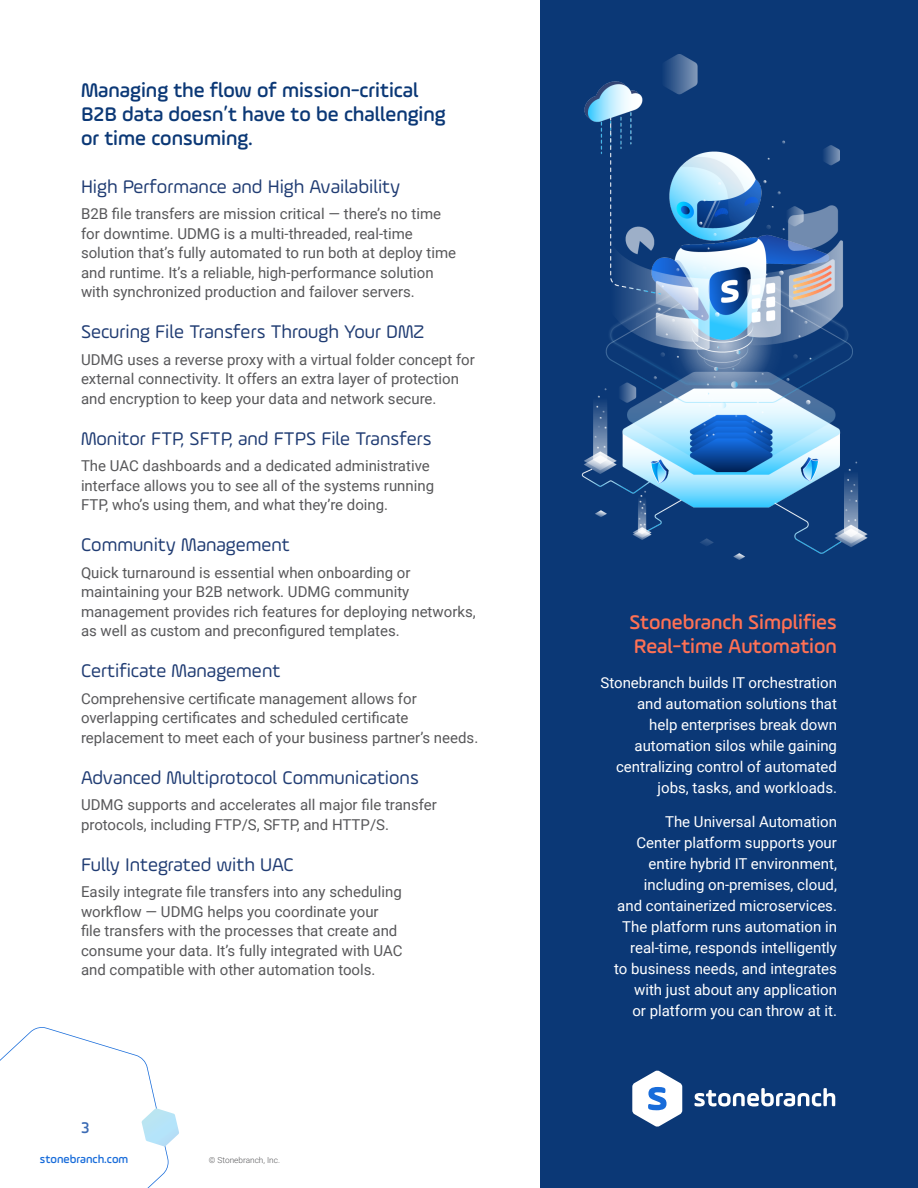
<style>
.page{position:relative;width:918px;height:1188px;background:#fff}
.page>*{position:absolute;margin:0;border:0;box-sizing:border-box;transform-origin:0 0}
.t1{font:500 21px/24px "Ample Soft";color:#0b3876}
.t2{font:500 21px/24px "Ample Soft";color:#ff7154}
.t3{font:19.5px "Ample Soft";color:#203c73}
.t4{font:500 16.5px "Ample Soft";color:#3b6bb4}
.t5{font:15px/19.5px "Roboto";color:#58585a}
.t6{font:15px/21px "Roboto";color:#fff;text-align:right}
.t7{font:500 12px "Ample Soft";color:#186cda}
.t8{font:300 8.25px "Roboto";color:#58585a}
</style>
<div class="page">
<div style="left:540px;top:0;width:378px;height:1188px;background:#0b3876"></div>
<svg style="left:632px;top:1070px;width:50px;height:57px"></svg>
<svg style="left:694px;top:1088px;width:141px;height:19px"></svg>
<svg style="left:1px;top:1027px;width:178px;height:161px"></svg>
<img style="left:581px;top:54px;width:287px;height:506px">
<h1 class="t1" style="left:81px;top:78px;width:366px">Managing the flow of mission-critical<br>B2B data doesn’t have to be challenging or time consuming.</h1>
<h2 class="t3" style="left:81px;top:175px;width:321px">High Performance and High Availability</h2>
<p class="t5" style="left:81px;top:203px;width:377px">B2B file transfers are mission critical — there’s no time for downtime. UDMG is a multi-threaded, real-time solution that’s fully automated to run both at deploy time and runtime. It’s a reliable, high-performance solution with synchronized production and failover servers.</p>
<h2 class="t3" style="left:81px;top:320px;width:345px">Securing File Transfers Through Your DMZ</h2>
<p class="t5" style="left:81px;top:349px;width:395px">UDMG uses a reverse proxy with a virtual folder concept for external connectivity. It offers an extra layer of protection and encryption to keep your data and network secure.</p>
<h2 class="t3" style="left:81px;top:427px;width:352px">Monitor FTP, SFTP, and FTPS File Transfers</h2>
<p class="t5" style="left:81px;top:455px;width:355px">The UAC dashboards and a dedicated administrative interface allows you to see all of the systems running<br>FTP, who’s using them, and what they’re doing.</p>
<h2 class="t3" style="left:81px;top:533px;width:210px">Community Management</h2>
<p class="t5" style="left:81px;top:562px;width:396px">Quick turnaround is essential when onboarding or maintaining your B2B network. UDMG community management provides rich features for deploying networks, as well as custom and preconfigured templates.</p>
<h2 class="t3" style="left:81px;top:659px;width:201px">Certificate Management</h2>
<p class="t5" style="left:81px;top:688px;width:399px">Comprehensive certificate management allows for overlapping certificates and scheduled certificate replacement to meet each of your business partner’s needs.</p>
<h2 class="t3" style="left:81px;top:766px;width:339px">Advanced Multiprotocol Communications</h2>
<p class="t5" style="left:81px;top:794px;width:357px">UDMG supports and accelerates all major file transfer protocols, including FTP/S, SFTP, and HTTP/S.</p>
<h2 class="t3" style="left:81px;top:853px;width:214px">Fully Integrated with UAC</h2>
<p class="t5" style="left:81px;top:881px;width:323px">Easily integrate file transfers into any scheduling workflow — UDMG helps you coordinate your<br>file transfers with the processes that create and consume your data. It’s fully integrated with UAC and compatible with other automation tools.</p>
<p class="t4" style="left:81px;top:1118px;width:10px">3</p>
<p class="t7" style="left:40px;top:1152px;width:90px">stonebranch.com</p>
<p class="t8" style="left:209px;top:1154px;width:73px">© Stonebranch, Inc.</p>
<h1 class="t2" style="left:629px;top:610px;width:209px">Stonebranch Simplifies<br>Real-time Automation</h1>
<p class="t6" style="left:601px;top:672px;width:238px">Stonebranch builds IT orchestration and automation solutions that<br>help enterprises break down automation silos while gaining centralizing control of automated jobs, tasks, and workloads.</p>
<p class="t6" style="left:614px;top:811px;width:224px">The Universal Automation<br>Center platform supports your entire hybrid IT environment, including on-premises, cloud,<br>and containerized microservices.<br>The platform runs automation in real-time, responds intelligently to business needs, and integrates with just about any application<br>or platform you can throw at it.</p>
</div>
